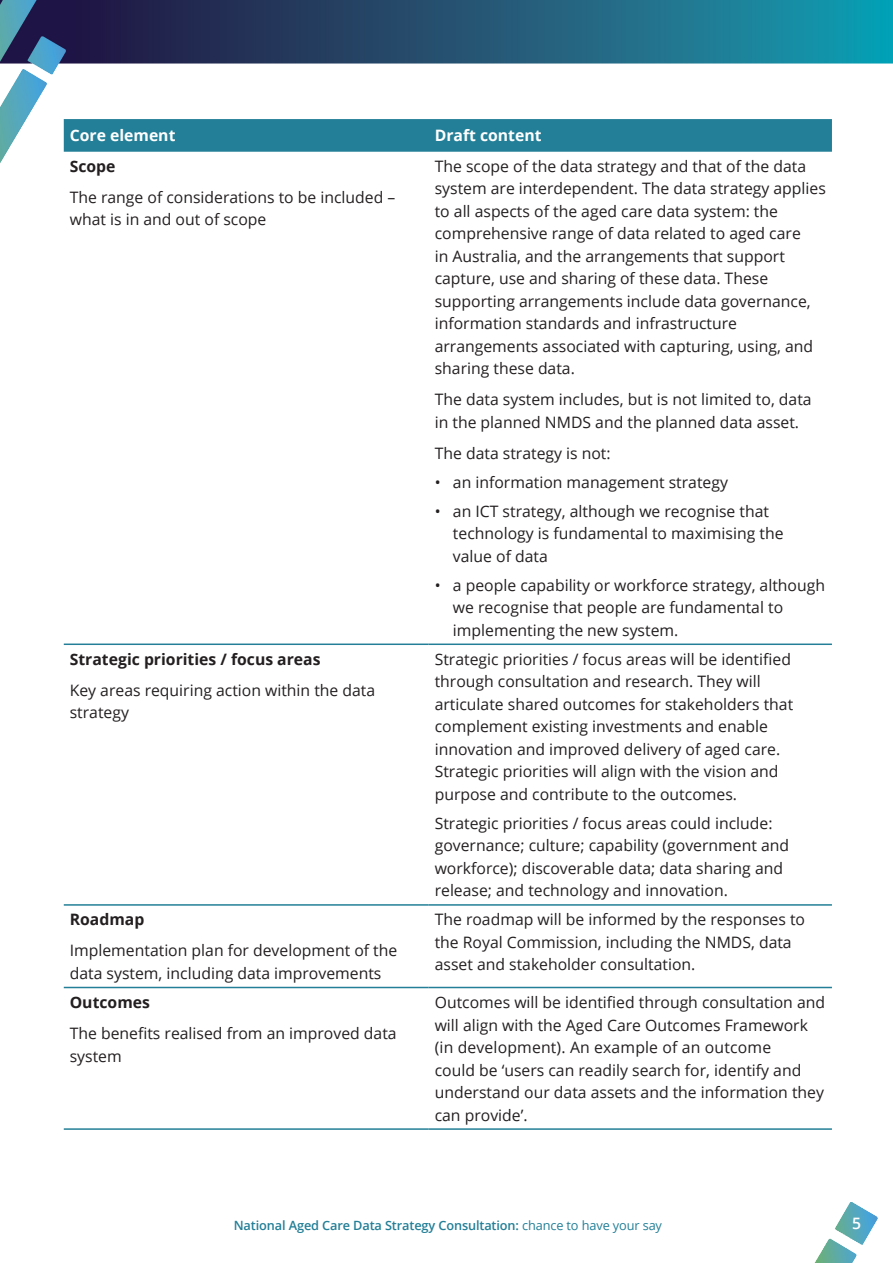
<style>
.page{position:relative;width:893px;height:1263px;background:#fff}
.page>*{position:absolute;margin:0;border:0;box-sizing:border-box;transform-origin:0 0}
.Body_text{font:15.75px/22.5px "Open Sans";color:#231f20}
.Body_text-2{font:700 15.75px "Open Sans";color:#231f20}
.Body_text-3{font:700 15.75px "Open Sans";color:#fff}
.t1{font:600 15.75px "Open Sans";color:#fff}
.t2{font:600 12.75px "Open Sans";letter-spacing:-.01em;color:#237f97}
.s1{font-weight:400}
</style>
<div class="page">
<img style="left:0;top:0;width:893px;height:163px">
<img style="left:814px;top:1202px;width:64px;height:61px">
<div style="left:64px;top:119px;width:768px;height:33px;background:#237f97"></div>
<hr style="left:64px;top:643px;width:365px;height:2px;background:#237f97">
<hr style="left:429px;top:643px;width:403px;height:2px;background:#237f97">
<hr style="left:64px;top:904px;width:365px;height:2px;background:#237f97">
<hr style="left:429px;top:904px;width:403px;height:2px;background:#237f97">
<hr style="left:64px;top:987px;width:365px;height:1px;background:#237f97">
<hr style="left:429px;top:987px;width:403px;height:1px;background:#237f97">
<hr style="left:64px;top:1128px;width:365px;height:2px;background:#237f97">
<hr style="left:429px;top:1128px;width:403px;height:2px;background:#237f97">
<p class="Body_text-3" style="left:70px;top:125px;width:107px">Core element</p>
<p class="Body_text-3" style="left:435px;top:125px;width:108px">Draft content</p>
<p class="Body_text-2" style="left:70px;top:155px;width:47px">Scope</p>
<p class="Body_text" style="left:70px;top:185px;width:327px">The range of considerations to be included – what is in and out of scope</p>
<p class="Body_text" style="left:435px;top:154px;width:393px">The scope of the data strategy and that of the data system are interdependent. The data strategy applies to all aspects of the aged care data system: the comprehensive range of data related to aged care<br>in Australia, and the arrangements that support capture, use and sharing of these data. These supporting arrangements include data governance, information standards and infrastructure arrangements associated with capturing, using, and sharing these data.</p>
<p class="Body_text" style="left:435px;top:388px;width:378px">The data system includes, but is not limited to, data in the planned NMDS and the planned data asset.</p>
<p class="Body_text" style="left:435px;top:441px;width:177px">The data strategy is not:</p>
<p class="Body_text" style="left:435px;top:470px;width:295px">• an information management strategy</p>
<p class="Body_text" style="left:453px;top:499px;width:332px;text-indent:-18px">• an ICT strategy, although we recognise that technology is fundamental to maximising the value of data</p>
<p class="Body_text" style="left:453px;top:573px;width:374px;text-indent:-18px">• a people capability or workforce strategy, although we recognise that people are fundamental to implementing the new system.</p>
<p class="Body_text-2" style="left:70px;top:648px;width:252px">Strategic priorities / focus areas</p>
<p class="Body_text" style="left:70px;top:678px;width:307px">Key areas requiring action within the data strategy</p>
<p class="Body_text" style="left:435px;top:647px;width:360px">Strategic priorities / focus areas will be identified through consultation and research. They will articulate shared outcomes for stakeholders that complement existing investments and enable innovation and improved delivery of aged care.<br>Strategic priorities will align with the vision and purpose and contribute to the outcomes.</p>
<p class="Body_text" style="left:435px;top:811px;width:356px">Strategic priorities / focus areas could include: governance; culture; capability (government and workforce); discoverable data; data sharing and release; and technology and innovation.</p>
<p class="Body_text-2" style="left:70px;top:909px;width:76px">Roadmap</p>
<p class="Body_text" style="left:70px;top:939px;width:329px">Implementation plan for development of the data system, including data improvements</p>
<p class="Body_text" style="left:435px;top:908px;width:372px">The roadmap will be informed by the responses to the Royal Commission, including the NMDS, data asset and stakeholder consultation.</p>
<p class="Body_text-2" style="left:70px;top:991px;width:82px">Outcomes</p>
<p class="Body_text" style="left:70px;top:1022px;width:328px">The benefits realised from an improved data system</p>
<p class="Body_text" style="left:435px;top:991px;width:392px">Outcomes will be identified through consultation and will align with the Aged Care Outcomes Framework (in development). An example of an outcome<br>could be ‘users can readily search for, identify and understand our data assets and the information they can provide’.</p>
<p class="t2" style="left:234px;top:1216px;width:430px">National Aged Care Data Strategy Consultation: <span class="s1">chance to have your say</span></p>
<p class="t1" style="left:852px;top:1212px;width:10px">5</p>
</div>
